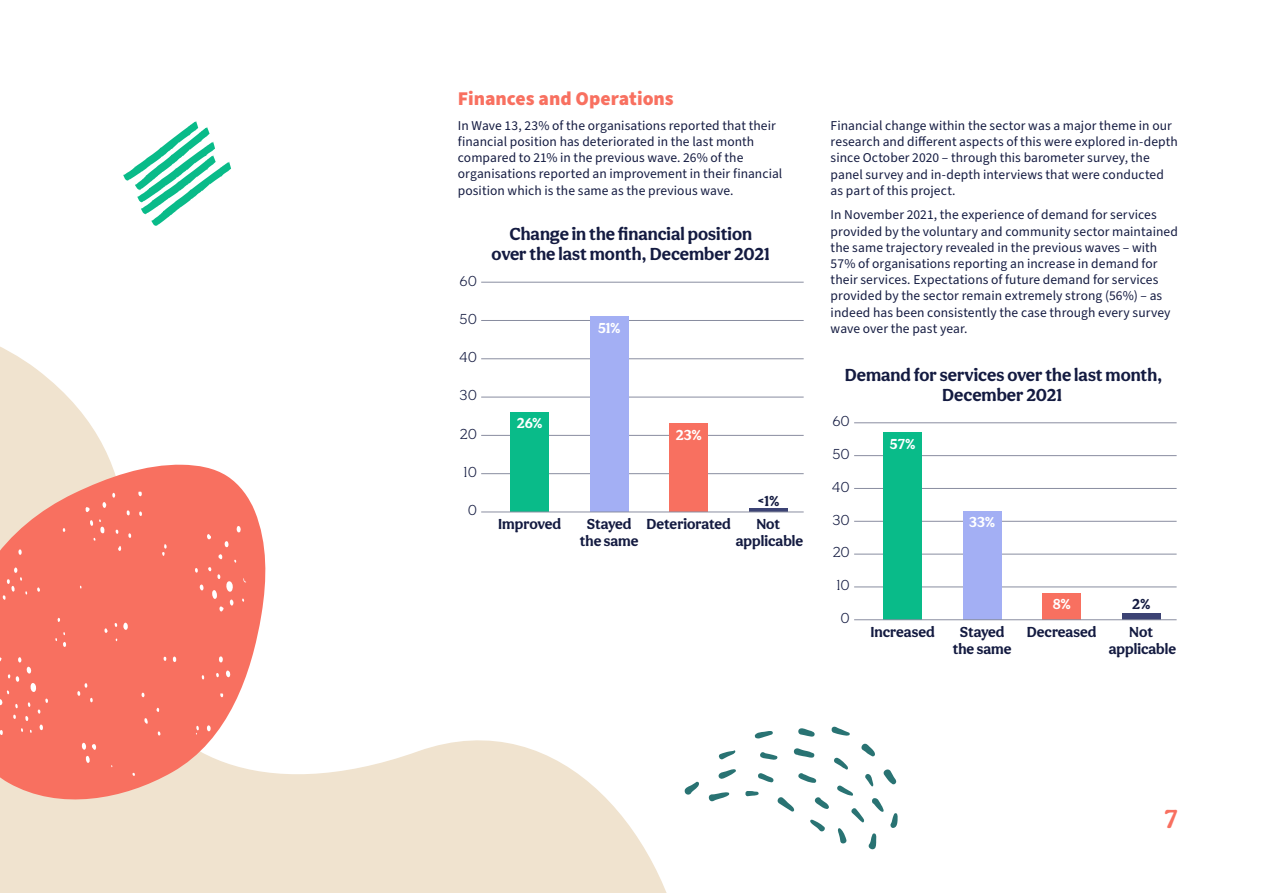
<style>
.page{position:relative;width:1263px;height:893px;background:#fff}
.page>*{position:absolute;margin:0;border:0;box-sizing:border-box;transform-origin:0 0}
.t1{font:700 27px "Aesthet Nova";color:#f87060}
.t2{font:900 19.5px "Source Sans Pro";color:#f87060}
.t3{font:700 18px/19.5px "Aesthet Nova";color:#141b41;text-align:center}
.t4{font:700 15px/17.2px "Aesthet Nova";color:#141b41;text-align:center}
.t5{font:300 15px "Aesthet Nova";color:#141b41}
.t6{font:700 15px "Aesthet Nova";color:#fff}
.t7{font:13.5px/16.2px "Source Sans Pro";letter-spacing:.005em;color:#141b41}
</style>
<div class="page">
<svg style="left:0;top:281px;width:804px;height:612px"></svg>
<hr style="left:481px;top:473px;width:323px;height:1px;background:#898da0">
<hr style="left:481px;top:435px;width:323px;height:1px;background:#898da0">
<hr style="left:481px;top:397px;width:323px;height:1px;background:#898da0">
<hr style="left:481px;top:358px;width:323px;height:1px;background:#898da0">
<hr style="left:481px;top:320px;width:323px;height:1px;background:#898da0">
<hr style="left:481px;top:282px;width:323px;height:1px;background:#898da0">
<div style="left:669px;top:424px;width:39px;height:88px;background:#f87060"></div>
<div style="left:590px;top:317px;width:38px;height:195px;background:#a3aff4"></div>
<div style="left:510px;top:412px;width:39px;height:100px;background:#09bb89"></div>
<svg style="left:749px;top:508px;width:38px;height:4px"></svg>
<hr style="left:481px;top:512px;width:323px;height:1px;background:#898da0">
<hr style="left:854px;top:587px;width:322px;height:1px;background:#898da0">
<hr style="left:854px;top:554px;width:322px;height:1px;background:#898da0">
<hr style="left:854px;top:521px;width:322px;height:1px;background:#898da0">
<hr style="left:854px;top:488px;width:322px;height:1px;background:#898da0">
<hr style="left:854px;top:455px;width:322px;height:1px;background:#898da0">
<hr style="left:854px;top:423px;width:322px;height:1px;background:#898da0">
<div style="left:1122px;top:613px;width:38px;height:7px;background:#3c4374"></div>
<div style="left:1042px;top:593px;width:39px;height:27px;background:#f87060"></div>
<div style="left:963px;top:511px;width:38px;height:109px;background:#a3aff4"></div>
<div style="left:883px;top:433px;width:39px;height:187px;background:#09bb89"></div>
<hr style="left:854px;top:619px;width:322px;height:1px;background:#898da0">
<svg style="left:123px;top:121px;width:108px;height:105px"></svg>
<svg style="left:717px;top:750px;width:19px;height:11px"></svg>
<svg style="left:718px;top:769px;width:18px;height:10px"></svg>
<svg style="left:706px;top:792px;width:24px;height:11px"></svg>
<svg style="left:684px;top:781px;width:15px;height:14px"></svg>
<svg style="left:744px;top:727px;width:154px;height:125px"></svg>
<svg style="left:0;top:464px;width:268px;height:348px;background:#f78d7d"></svg>
<svg style="left:25px;top:716px;width:4px;height:5px"></svg>
<svg style="left:40px;top:724px;width:3px;height:6px"></svg>
<svg style="left:20px;top:727px;width:12px;height:7px"></svg>
<svg style="left:27px;top:701px;width:4px;height:7px"></svg>
<svg style="left:38px;top:709px;width:3px;height:5px"></svg>
<svg style="left:45px;top:698px;width:3px;height:5px"></svg>
<svg style="left:30px;top:682px;width:6px;height:11px"></svg>
<svg style="left:8px;top:674px;width:11px;height:8px"></svg>
<svg style="left:27px;top:666px;width:4px;height:8px"></svg>
<svg style="left:18px;top:657px;width:3px;height:6px"></svg>
<svg style="left:0;top:690px;width:18px;height:29px"></svg>
<svg style="left:0;top:729px;width:3px;height:6px"></svg>
<svg style="left:195px;top:554px;width:51px;height:58px;background:#f8796a"></svg>
<svg style="left:224px;top:541px;width:5px;height:7px"></svg>
<svg style="left:207px;top:533px;width:4px;height:6px"></svg>
<svg style="left:237px;top:526px;width:4px;height:7px"></svg>
<svg style="left:158px;top:731px;width:3px;height:4px"></svg>
<svg style="left:144px;top:718px;width:4px;height:6px"></svg>
<svg style="left:156px;top:707px;width:3px;height:5px"></svg>
<svg style="left:141px;top:692px;width:4px;height:6px"></svg>
<svg style="left:123px;top:622px;width:5px;height:8px"></svg>
<svg style="left:104px;top:628px;width:4px;height:6px"></svg>
<svg style="left:114px;top:623px;width:3px;height:4px"></svg>
<svg style="left:81px;top:742px;width:15px;height:23px"></svg>
<svg style="left:226px;top:670px;width:4px;height:8px"></svg>
<svg style="left:220px;top:693px;width:3px;height:5px"></svg>
<svg style="left:202px;top:675px;width:3px;height:5px"></svg>
<svg style="left:215px;top:673px;width:4px;height:6px"></svg>
<svg style="left:219px;top:656px;width:4px;height:7px"></svg>
<svg style="left:128px;top:533px;width:3px;height:5px"></svg>
<svg style="left:118px;top:546px;width:3px;height:5px"></svg>
<svg style="left:115px;top:530px;width:4px;height:4px"></svg>
<svg style="left:126px;top:510px;width:4px;height:6px"></svg>
<svg style="left:112px;top:491px;width:4px;height:7px"></svg>
<svg style="left:139px;top:511px;width:3px;height:5px"></svg>
<svg style="left:138px;top:492px;width:4px;height:5px"></svg>
<svg style="left:85px;top:501px;width:21px;height:40px"></svg>
<svg style="left:37px;top:587px;width:3px;height:5px"></svg>
<svg style="left:18px;top:549px;width:4px;height:6px"></svg>
<svg style="left:3px;top:567px;width:25px;height:33px"></svg>
<svg style="left:162px;top:544px;width:5px;height:15px"></svg>
<svg style="left:173px;top:656px;width:3px;height:7px"></svg>
<svg style="left:163px;top:657px;width:3px;height:4px"></svg>
<svg style="left:77px;top:683px;width:16px;height:20px"></svg>
<svg style="left:55px;top:631px;width:11px;height:16px"></svg>
<svg style="left:57px;top:617px;width:3px;height:6px"></svg>
<svg style="left:79px;top:585px;width:3px;height:4px"></svg>
<svg style="left:132px;top:772px;width:4px;height:4px"></svg>
<svg style="left:207px;top:725px;width:4px;height:7px"></svg>
<svg style="left:196px;top:724px;width:4px;height:11px"></svg>
<h2 class="t2" style="left:458px;top:85px;width:217px">Finances and Operations</h2>
<p class="t7" style="left:458px;top:118px;width:326px">In Wave 13, 23% of the organisations reported that their financial position has deteriorated in the last month compared to 21% in the previous wave. 26% of the organisations reported an improvement in their financial position which is the same as the previous wave.</p>
<p class="t7" style="left:831px;top:118px;width:349px">Financial change within the sector was a major theme in our research and different aspects of this were explored in-depth since October 2020 – through this barometer survey, the panel survey and in-depth interviews that were conducted as part of this project.</p>
<p class="t7" style="left:831px;top:207px;width:349px">In November 2021, the experience of demand for services provided by the voluntary and community sector maintained the same trajectory revealed in the previous waves – with 57% of organisations reporting an increase in demand for their services. Expectations of future demand for services provided by the sector remain extremely strong (56%) – as indeed has been consistently the case through every survey wave over the past year.</p>
<h3 class="t3" style="left:492px;top:224px;width:280px">Change in the financial position over the last month, December 2021</h3>
<p class="t5" style="left:459px;top:272px;width:19px">60</p>
<p class="t5" style="left:460px;top:310px;width:19px">50</p>
<p class="t6" style="left:598px;top:318px;width:24px">51%</p>
<p class="t5" style="left:459px;top:348px;width:19px">40</p>
<p class="t5" style="left:460px;top:387px;width:19px">30</p>
<p class="t5" style="left:460px;top:425px;width:19px">20</p>
<p class="t5" style="left:463px;top:463px;width:15px">10</p>
<p class="t5" style="left:468px;top:501px;width:11px">0</p>
<p class="t6" style="left:517px;top:414px;width:27px">26%</p>
<p class="t6" style="left:676px;top:426px;width:28px">23%</p>
<p class="t4" style="left:757px;top:492px;width:23px">&lt;1%</p>
<p class="t4" style="left:498px;top:515px;width:64px">Improved</p>
<p class="t4" style="left:580px;top:515px;width:60px">Stayed the same</p>
<p class="t4" style="left:646px;top:515px;width:86px">Deteriorated</p>
<p class="t4" style="left:736px;top:515px;width:69px">Not applicable</p>
<h3 class="t3" style="left:845px;top:365px;width:319px">Demand for services over the last month,<br>December 2021</h3>
<p class="t5" style="left:832px;top:412px;width:19px">60</p>
<p class="t5" style="left:832px;top:445px;width:19px">50</p>
<p class="t5" style="left:832px;top:478px;width:19px">40</p>
<p class="t5" style="left:832px;top:511px;width:19px">30</p>
<p class="t5" style="left:833px;top:544px;width:19px">20</p>
<p class="t5" style="left:836px;top:576px;width:15px">10</p>
<p class="t5" style="left:841px;top:609px;width:11px">0</p>
<p class="t6" style="left:890px;top:434px;width:27px">57%</p>
<p class="t6" style="left:969px;top:513px;width:27px">33%</p>
<p class="t6" style="left:1053px;top:595px;width:19px">8%</p>
<p class="t4" style="left:1132px;top:595px;width:19px">2%</p>
<p class="t4" style="left:870px;top:623px;width:66px">Increased</p>
<p class="t4" style="left:953px;top:623px;width:60px">Stayed the same</p>
<p class="t4" style="left:1027px;top:623px;width:71px">Decreased</p>
<p class="t4" style="left:1109px;top:623px;width:69px">Not applicable</p>
<h1 class="t1" style="left:1164px;top:803px;width:15px">7</h1>
</div>
